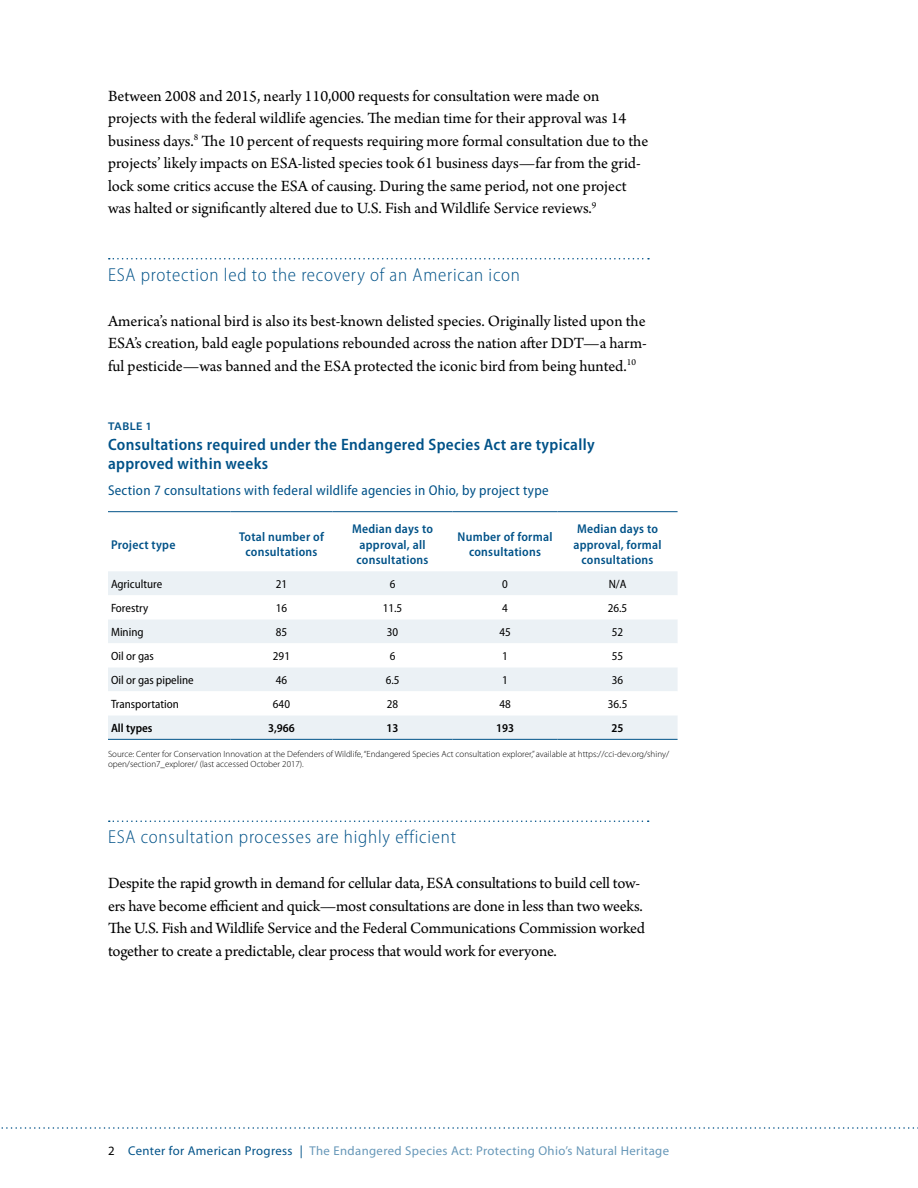
<style>
.page{position:relative;width:918px;height:1188px;background:#fff}
.page>*{position:absolute;margin:0;border:0;box-sizing:border-box;transform-origin:0 0}
.t1{font:300 semi-condensed 18.75px "Myriad Pro";letter-spacing:.04em;color:#005288}
.t2{font:16.5px/22.5px "Arno Pro";letter-spacing:-.005em;color:#000}
.t3{font:600 semi-condensed 16.5px/19.5px "Myriad Pro";letter-spacing:.02em;color:#005288}
.t4{font:semi-condensed 14.25px "Myriad Pro";letter-spacing:.02em;color:#005288}
.t5{font:600 semi-condensed 12.75px/15.3px "Myriad Pro";letter-spacing:.02em;color:#005288;text-align:center}
.t6{font:12.75px "Myriad Pro";letter-spacing:.03em;color:#6697b8}
.t7{font:semi-condensed 12px "Myriad Pro";color:#000}
.t8{font:600 semi-condensed 12px "Myriad Pro";color:#000}
.t9{font:600 semi-expanded 11.25px "Myriad Pro";letter-spacing:.04em;color:#005288}
.t10{font:300 9px/10.8px "Myriad Pro";color:#000}
.s1{color:#000}
.s2{color:#005288}
</style>
<div class="page">
<svg style="left:1px;top:1127px;width:917px;height:2px"></svg>
<div style="left:108px;top:571px;width:570px;height:168px;background:#ebf1f5"></div>
<svg style="left:108px;top:595px;width:570px;height:120px"></svg>
<hr style="left:108px;top:739px;width:122px;height:1px;background:#005288">
<hr style="left:230px;top:739px;width:103px;height:1px;background:#005288">
<hr style="left:333px;top:739px;width:120px;height:1px;background:#005288">
<hr style="left:453px;top:739px;width:105px;height:1px;background:#005288">
<hr style="left:558px;top:739px;width:120px;height:1px;background:#005288">
<hr style="left:108px;top:511px;width:122px;height:1px;background:#005288">
<hr style="left:230px;top:511px;width:103px;height:1px;background:#005288">
<hr style="left:333px;top:511px;width:120px;height:1px;background:#005288">
<hr style="left:453px;top:511px;width:105px;height:1px;background:#005288">
<hr style="left:558px;top:511px;width:120px;height:1px;background:#005288">
<svg style="left:109px;top:258px;width:540px;height:2px"></svg>
<svg style="left:109px;top:820px;width:540px;height:2px"></svg>
<p class="t2" style="left:108px;top:85px;width:542px">Between 2008 and 2015, nearly 110,000 requests for consultation were made on projects with the federal wildlife agencies. The median time for their approval was 14 business days.<sup>8</sup> The 10 percent of requests requiring more formal consultation due to the projects’ likely impacts on ESA-listed species took 61 business days—far from the grid&shy;lock some critics accuse the ESA of causing. During the same period, not one project was halted or significantly altered due to U.S. Fish and Wildlife Service reviews.<sup>9</sup></p>
<p class="t1" style="left:108px;top:264px;width:414px">ESA protection led to the recovery of an American icon</p>
<p class="t2" style="left:108px;top:310px;width:540px;text-align:justify">America’s national bird is also its best-known delisted species. Originally listed upon the ESA’s creation, bald eagle populations rebounded across the nation after DDT—a harm&shy;ful pesticide—was banned and the ESA protected the iconic bird from being hunted.<sup>10</sup></p>
<p class="t9" style="left:108px;top:420px;width:46px">TABLE 1</p>
<p class="t3" style="left:108px;top:435px;width:488px">Consultations required under the Endangered Species Act are typically approved within weeks</p>
<p class="t4" style="left:108px;top:483px;width:442px">Section 7 consultations with federal wildlife agencies in Ohio, by project type</p>
<p class="t5" style="left:111px;top:537px;width:66px">Project type</p>
<p class="t5" style="left:239px;top:529px;width:86px">Total number of consultations</p>
<p class="t5" style="left:352px;top:522px;width:82px">Median days to approval, all consultations</p>
<p class="t5" style="left:458px;top:529px;width:96px">Number of formal consultations</p>
<p class="t5" style="left:573px;top:522px;width:90px">Median days to approval, formal consultations</p>
<p class="t7" style="left:111px;top:577px;width:53px">Agriculture</p>
<p class="t7" style="left:276px;top:577px;width:13px">21</p>
<p class="t7" style="left:390px;top:577px;width:7px">6</p>
<p class="t7" style="left:502px;top:577px;width:7px">0</p>
<p class="t7" style="left:609px;top:577px;width:19px">N/A</p>
<p class="t7" style="left:111px;top:601px;width:39px">Forestry</p>
<p class="t7" style="left:276px;top:601px;width:13px">16</p>
<p class="t7" style="left:383px;top:601px;width:21px">11.5</p>
<p class="t7" style="left:502px;top:601px;width:7px">4</p>
<p class="t7" style="left:608px;top:601px;width:21px">26.5</p>
<p class="t7" style="left:111px;top:625px;width:34px">Mining</p>
<p class="t7" style="left:276px;top:625px;width:13px">85</p>
<p class="t7" style="left:387px;top:625px;width:13px">30</p>
<p class="t7" style="left:499px;top:625px;width:13px">45</p>
<p class="t7" style="left:612px;top:625px;width:13px">52</p>
<p class="t7" style="left:111px;top:649px;width:44px">Oil or gas</p>
<p class="t7" style="left:273px;top:649px;width:19px">291</p>
<p class="t7" style="left:390px;top:649px;width:7px">6</p>
<p class="t7" style="left:502px;top:649px;width:7px">1</p>
<p class="t7" style="left:612px;top:649px;width:13px">55</p>
<p class="t7" style="left:111px;top:673px;width:84px">Oil or gas pipeline</p>
<p class="t7" style="left:276px;top:673px;width:13px">46</p>
<p class="t7" style="left:386px;top:673px;width:15px">6.5</p>
<p class="t7" style="left:502px;top:673px;width:7px">1</p>
<p class="t7" style="left:612px;top:673px;width:13px">36</p>
<p class="t7" style="left:111px;top:697px;width:69px">Transportation</p>
<p class="t7" style="left:273px;top:697px;width:19px">640</p>
<p class="t7" style="left:387px;top:697px;width:13px">28</p>
<p class="t7" style="left:499px;top:697px;width:13px">48</p>
<p class="t7" style="left:608px;top:697px;width:21px">36.5</p>
<p class="t8" style="left:111px;top:721px;width:43px">All types</p>
<p class="t8" style="left:268px;top:721px;width:28px">3,966</p>
<p class="t8" style="left:387px;top:721px;width:13px">13</p>
<p class="t8" style="left:496px;top:721px;width:19px">193</p>
<p class="t8" style="left:612px;top:721px;width:13px">25</p>
<p class="t10" style="left:108px;top:748px;width:563px">Source: Center for Conservation Innovation at the Defenders of Wildlife, “Endangered Species Act consultation explorer,” available at https://cci-dev.org/shiny/ open/section7_explorer/ (last accessed October 2017).</p>
<p class="t1" style="left:108px;top:827px;width:349px">ESA consultation processes are highly efficient</p>
<p class="t2" style="left:108px;top:873px;width:538px">Despite the rapid growth in demand for cellular data, ESA consultations to build cell tow&shy;ers have become efficient and quick—most consultations are done in less than two weeks.<br>The U.S. Fish and Wildlife Service and the Federal Communications Commission worked together to create a predictable, clear process that would work for everyone.</p>
<p class="t6" style="left:108px;top:1143px;width:563px"><span class="s1">2</span> <span class="s2">Center for American Progress |</span> The Endangered Species Act: Protecting Ohio’s Natural Heritage</p>
</div>
